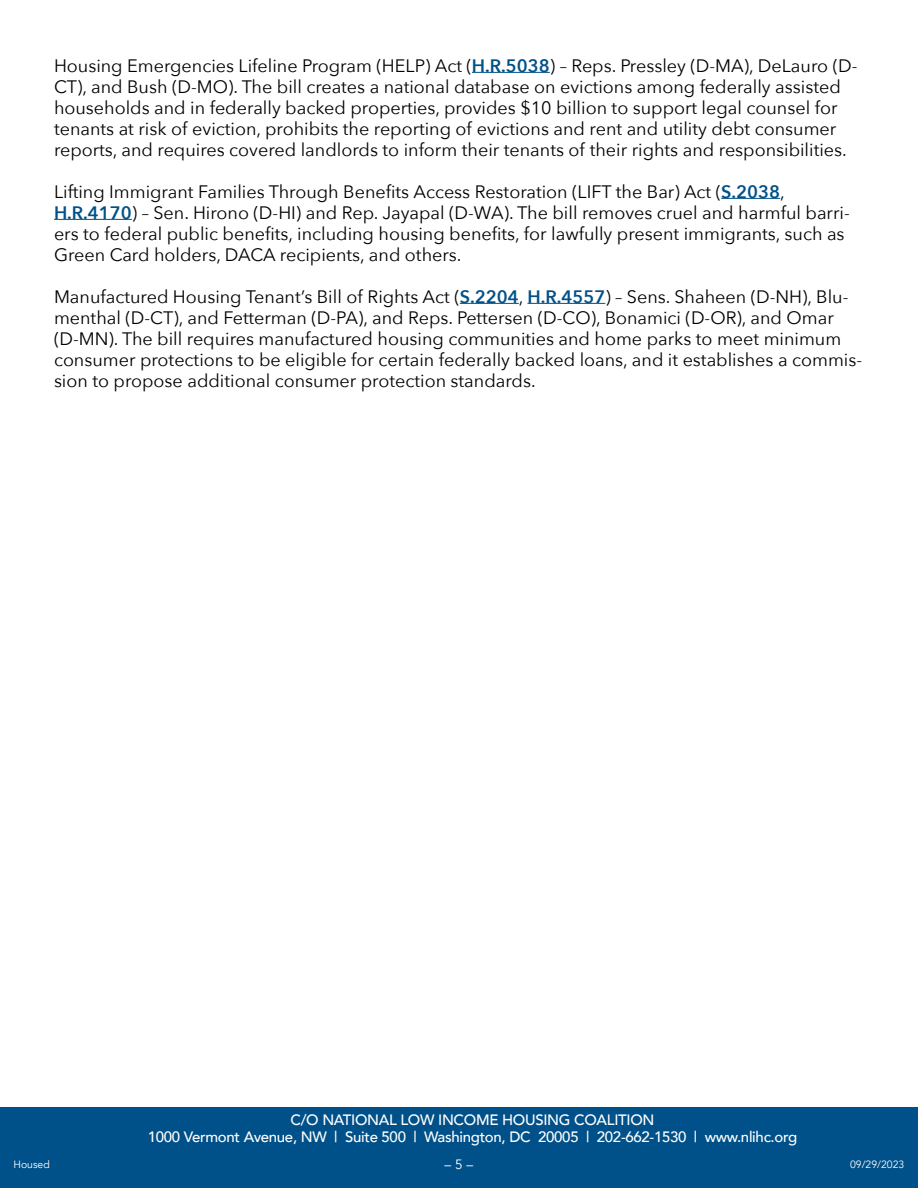
<style>
.page{position:relative;width:918px;height:1188px;background:#fff}
.page>*{position:absolute;margin:0;border:0;box-sizing:border-box;transform-origin:0 0}
.t1{font:18px/21px "Avenir Next";color:#000}
.t2{font:500 15px "Avenir";letter-spacing:-.02em;color:#fff}
.t3{font:13.5px "Avenir";color:#fff}
.t4{font:10.5px "Avenir";color:#fff}
.s1{font-weight:600;color:#005189}
</style>
<div class="page">
<div style="left:0;top:1107px;width:918px;height:81px;background:#005189"></div>
<hr style="left:472px;top:72px;width:78px;height:1px;background:#005189">
<hr style="left:721px;top:198px;width:59px;height:1px;background:#005189">
<hr style="left:54px;top:219px;width:78px;height:1px;background:#005189">
<hr style="left:460px;top:303px;width:59px;height:1px;background:#005189">
<hr style="left:527px;top:303px;width:78px;height:1px;background:#005189">
<p class="t1" style="left:54px;top:54px;width:805px">Housing Emergencies Lifeline Program (HELP) Act (<span class="s1">H.R.5038</span>) – Reps. Pressley (D-MA), DeLauro (D-CT), and Bush (D-MO). The bill creates a national database on evictions among federally assisted households and in federally backed properties, provides $10 billion to support legal counsel for tenants at risk of eviction, prohibits the reporting of evictions and rent and utility debt consumer reports, and requires covered landlords to inform their tenants of their rights and responsibilities.</p>
<p class="t1" style="left:54px;top:180px;width:797px">Lifting Immigrant Families Through Benefits Access Restoration (LIFT the Bar) Act (<span class="s1">S.2038</span>, <span class="s1">H.R.4170</span>) – Sen. Hirono (D-HI) and Rep. Jayapal (D-WA). The bill removes cruel and harmful barri&shy;ers to federal public benefits, including housing benefits, for lawfully present immigrants, such as Green Card holders, DACA recipients, and others.</p>
<p class="t1" style="left:54px;top:286px;width:810px">Manufactured Housing Tenant’s Bill of Rights Act (<span class="s1">S.2204</span>, <span class="s1">H.R.4557</span>) – Sens. Shaheen (D-NH), Blu&shy;menthal (D-CT), and Fetterman (D-PA), and Reps. Pettersen (D-CO), Bonamici (D-OR), and Omar (D-MN). The bill requires manufactured housing communities and home parks to meet minimum consumer protections to be eligible for certain federally backed loans, and it establishes a commis&shy;sion to propose additional consumer protection standards.</p>
<p class="t2" style="left:290px;top:1107px;width:366px">C/O NATIONAL LOW INCOME HOUSING COALITION</p>
<p class="t2" style="left:148px;top:1124px;width:651px">1000 Vermont Avenue, NW | Suite 500 | Washington, DC 20005 | 202-662-1530 | www.nlihc.org</p>
<p class="t4" style="left:14px;top:1158px;width:38px">Housed</p>
<p class="t3" style="left:445px;top:1157px;width:30px">– 5 –</p>
<p class="t4" style="left:850px;top:1158px;width:56px">09/29/2023</p>
</div>
